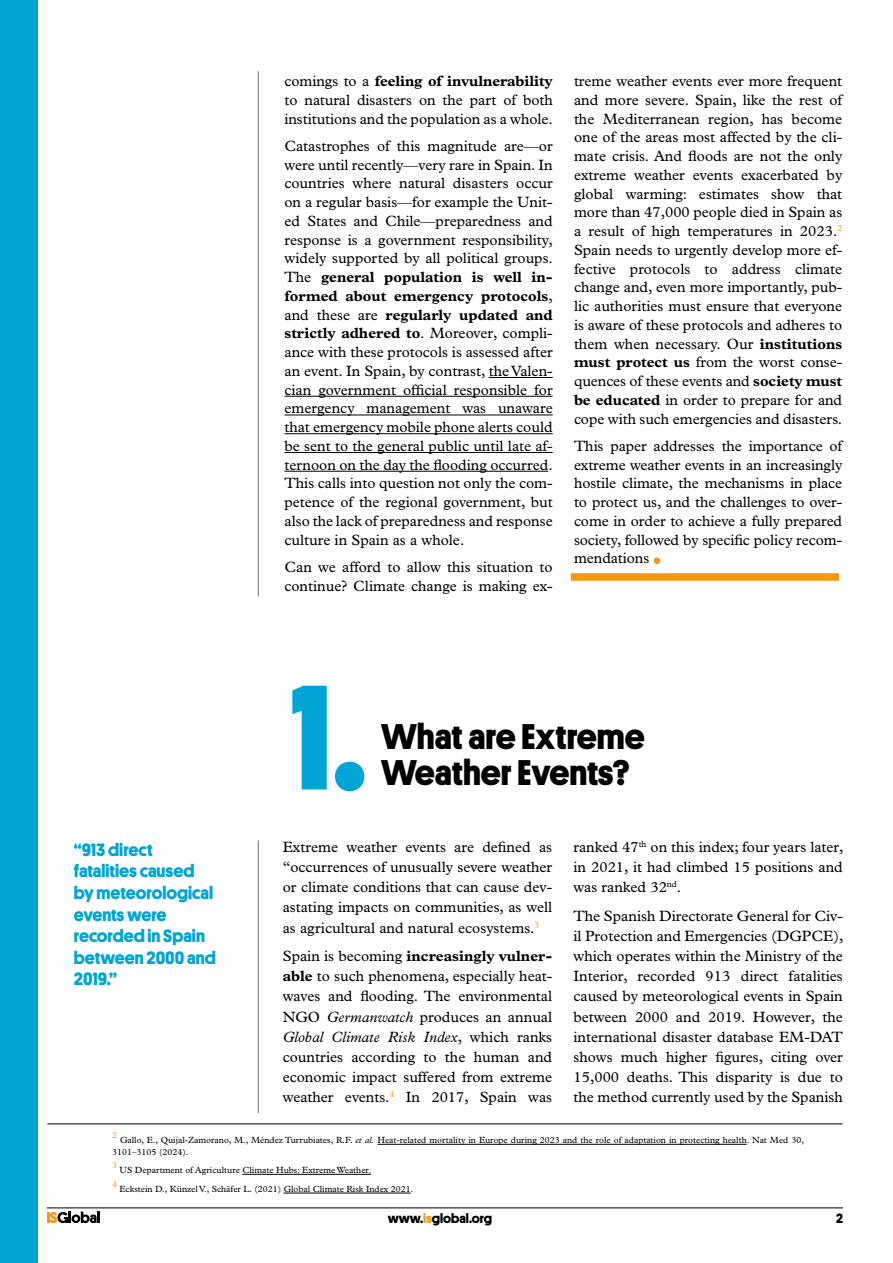
<style>
.page{position:relative;width:893px;height:1263px;background:#fff}
.page>*{position:absolute;margin:0;border:0;box-sizing:border-box;transform-origin:0 0}
.t1{font:700 150px "Platform";color:#00a5d5}
.text_base{font:54px "Plantin";color:#f49712}
.t2{font:700 36px/36px "Platform";color:#000}
.t3{font:700 18px/21.6px "Platform";color:#00a5d5}
.text_base-2{font:15px/18.8px "Plantin";color:#000;text-align:justify}
.t4{font:700 13.5px "Platform";color:#000}
.leyendas{font:9px/11.2px "Plantin";color:#000}
.leyendas-2{font:8.7px "Plantin";color:#f49712}
.s1{font-weight:700}
.s2{font-style:italic}
.s3{color:#f49712}
</style>
<div class="page">
<svg style="left:47px;top:1211px;width:53px;height:12px"></svg>
<hr style="left:47px;top:1207px;width:796px;height:1px;background:#000">
<div style="left:0;top:0;width:37px;height:1263px;background:#00a5d5"></div>
<hr style="left:377px;top:1144px;width:370px;height:1px;background:#000">
<hr style="left:242px;top:1174px;width:129px;height:1px;background:#000">
<hr style="left:284px;top:1193px;width:127px;height:1px;background:#000">
<hr style="left:47px;top:1123px;width:795px;height:1px;background:#000">
<hr style="left:258px;top:840px;width:1px;height:273px;background:#867b77">
<hr style="left:258px;top:71px;width:1px;height:525px;background:#867b77">
<hr style="left:489px;top:377px;width:64px;height:1px;background:#000">
<hr style="left:284px;top:396px;width:269px;height:1px;background:#000">
<hr style="left:284px;top:415px;width:269px;height:1px;background:#000">
<hr style="left:284px;top:433px;width:269px;height:1px;background:#000">
<hr style="left:284px;top:452px;width:269px;height:1px;background:#000">
<hr style="left:284px;top:471px;width:264px;height:1px;background:#000">
<div style="left:571px;top:573px;width:268px;height:8px;background:#f49712"></div>
<p class="text_base-2" style="left:284px;top:72px;width:270px">comings to a <span class="s1">feeling of invulnerability </span>to natural disasters on the part of both institutions and the population as a whole.</p>
<p class="text_base-2" style="left:284px;top:136px;width:270px">Catastrophes of this magnitude are—or were until recently—very rare in Spain. In countries where natural disasters occur on a regular basis—for example the Unit&shy;ed States and Chile—preparedness and response is a government responsibility, widely supported by all political groups.<br>The <span class="s1">general population is well in&shy;formed about emergency protocols</span>, and these are <span class="s1">regularly updated and strictly adhered to</span>. Moreover, compli&shy;ance with these protocols is assessed after an event. In Spain, by contrast, the Valen&shy;cian government official responsible for emergency management was unaware that emergency mobile phone alerts could be sent to the general public until late af&shy;ternoon on the day the flooding occurred.<br>This calls into question not only the com&shy;petence of the regional government, but also the lack of preparedness and response culture in Spain as a whole.</p>
<p class="text_base-2" style="left:284px;top:557px;width:270px">Can we afford to allow this situation to continue? Climate change is making ex-</p>
<p class="text_base-2" style="left:574px;top:72px;width:270px">treme weather events ever more frequent and more severe. Spain, like the rest of the Mediterranean region, has become one of the areas most affected by the cli&shy;mate crisis. And floods are not the only extreme weather events exacerbated by global warming: estimates show that more than 47,000 people died in Spain as a result of high temperatures in 2023.<sup>2<br></sup>Spain needs to urgently develop more ef&shy;fective protocols to address climate change and, even more importantly, pub&shy;lic authorities must ensure that everyone is aware of these protocols and adheres to them when necessary. Our <span class="s1">institutions must protect us</span> from the worst conse&shy;quences of these events and <span class="s1">society must be educated</span> in order to prepare for and cope with such emergencies and disasters.</p>
<p class="text_base-2" style="left:574px;top:436px;width:270px">This paper addresses the importance of extreme weather events in an increasingly hostile climate, the mechanisms in place to protect us, and the challenges to over&shy;come in order to achieve a fully prepared society, followed by specific policy recom&shy;mendations</p>
<p class="text_base" style="left:649px;top:514px;width:17px">.</p>
<p class="t3" style="left:74px;top:838px;width:143px">“913 direct fatalities caused by meteorological events were recorded in Spain between 2000 and<br>2019.”</p>
<p class="t1" style="left:291px;top:628px;width:78px">1.</p>
<p class="t2" style="left:381px;top:716px;width:265px">What are Extreme<br>Weather Events?</p>
<p class="text_base-2" style="left:283px;top:837px;width:271px;line-height:20.1px">Extreme weather events are defined as “occurrences of unusually severe weather or climate conditions that can cause dev&shy;astating impacts on communities, as well as agricultural and natural ecosystems.<sup>3</sup></p>
<p class="text_base-2" style="left:283px;top:946px;width:271px;line-height:20.1px">Spain is becoming <span class="s1">increasingly vulner&shy;able</span> to such phenomena, especially heat&shy;waves and flooding. The environmental NGO <span class="s2">Germanwatch</span> produces an annual <span class="s2">Global Climate Risk Index</span>, which ranks countries according to the human and economic impact suffered from extreme weather events.<sup>4</sup> In 2017, Spain was</p>
<p class="text_base-2" style="left:573px;top:837px;width:272px;line-height:20.1px">ranked 47<sup>th</sup> on this index; four years later, in 2021, it had climbed 15 positions and was ranked 32<sup>nd</sup>.</p>
<p class="text_base-2" style="left:573px;top:906px;width:271px;line-height:20.1px">The Spanish Directorate General for Civ&shy;il Protection and Emergencies (DGPCE), which operates within the Ministry of the Interior, recorded 913 direct fatalities caused by meteorological events in Spain between 2000 and 2019. However, the international disaster database EM-DAT shows much higher figures, citing over 15,000 deaths. This disparity is due to the method currently used by the Spanish</p>
<p class="leyendas-2" style="left:112px;top:1130px;width:6px">2</p>
<p class="leyendas" style="left:112px;top:1135px;width:693px;text-indent:8px">Gallo, E., Quijal-Zamorano, M., Méndez Turrubiates, R.F. <span class="s2">et al.</span> Heat-related mortality in Europe during 2023 and the role of adaptation in protecting health. Nat Med 30,<br>3101–3105 (2024).</p>
<p class="leyendas-2" style="left:112px;top:1160px;width:6px">3</p>
<p class="leyendas" style="left:120px;top:1165px;width:253px">US Department of Agriculture Climate Hubs: Extreme Weather.</p>
<p class="leyendas-2" style="left:112px;top:1179px;width:6px">4</p>
<p class="leyendas" style="left:120px;top:1183px;width:295px">Eckstein D., Künzel V., Schäfer L. (2021) Global Climate Risk Index 2021.</p>
<p class="t4" style="left:388px;top:1208px;width:106px">www.<span class="s3">is</span>global.org</p>
<p class="t4" style="left:836px;top:1208px;width:8px">2</p>
</div>
